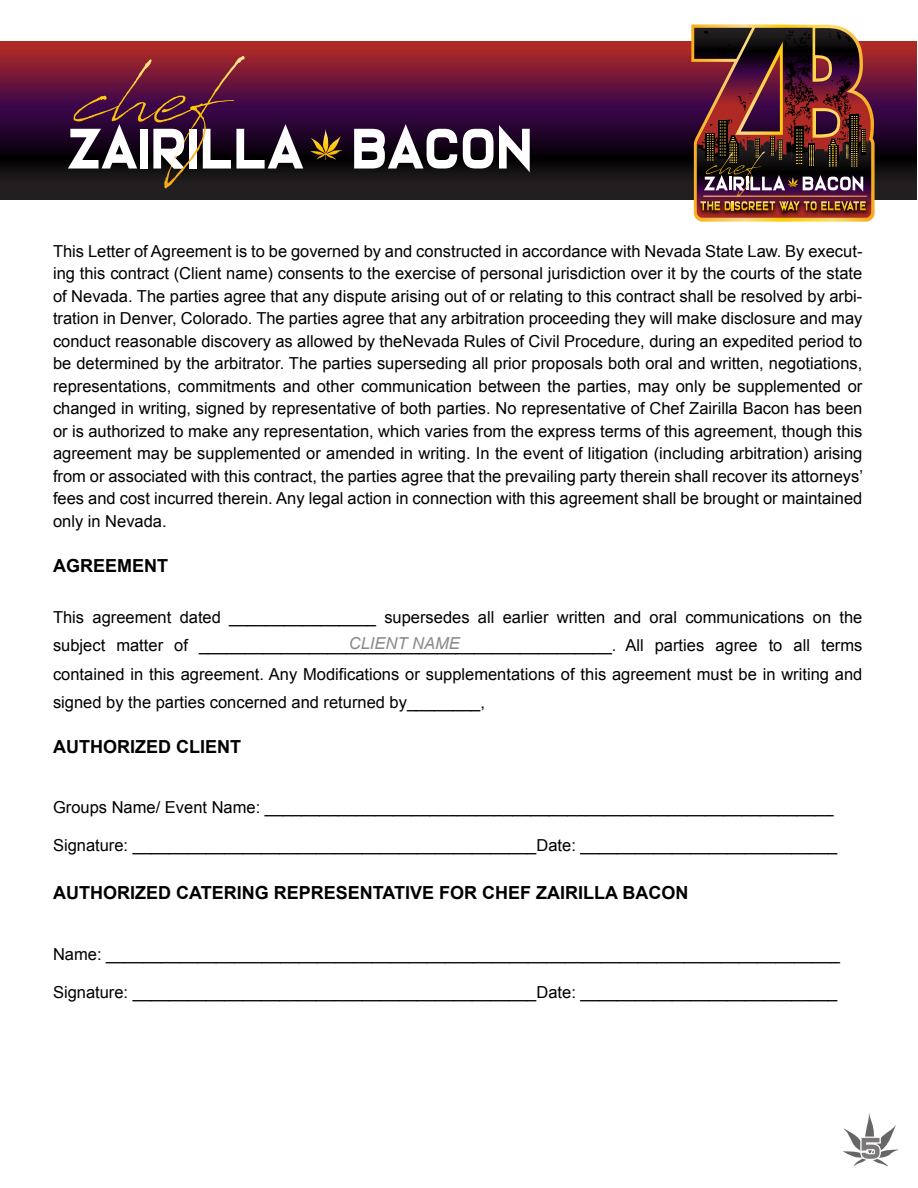
<style>
.page{position:relative;width:918px;height:1188px;background:#fff}
.page>*{position:absolute;margin:0;border:0;box-sizing:border-box;transform-origin:0 0}
.t1{font:700 18px "Arial";color:#000}
.t2{font:16.5px/22.5px "Arial";color:#000;text-align:justify}
.t3{font:italic 16.5px "Arial";color:#888a8c}
</style>
<div class="page">
<svg style="left:0;top:42px;width:917px;height:157px;background:#49142a"></svg>
<img style="left:691px;top:24px;width:184px;height:198px">
<svg style="left:354px;top:124px;width:103px;height:45px"></svg>
<svg style="left:463px;top:125px;width:67px;height:47px"></svg>
<svg style="left:310px;top:129px;width:32px;height:31px"></svg>
<svg style="left:68px;top:56px;width:235px;height:113px;background:#6e3c53"></svg>
<svg style="left:843px;top:1113px;width:55px;height:54px"></svg>
<p class="t2" style="left:53px;top:240px;width:812px">This Letter of Agreement is to be governed by and constructed in accordance with Nevada State Law. By execut&shy;ing this contract (Client name) consents to the exercise of personal jurisdiction over it by the courts of the state of Nevada. The parties agree that any dispute arising out of or relating to this contract shall be resolved by arbi&shy;tration in Denver, Colorado. The parties agree that any arbitration proceeding they will make disclosure and may conduct reasonable discovery as allowed by theNevada Rules of Civil Procedure, during an expedited period to be determined by the arbitrator. The parties superseding all prior proposals both oral and written, negotiations, representations, commitments and other communication between the parties, may only be supplemented or changed in writing, signed by representative of both parties. No representative of Chef Zairilla Bacon has been or is authorized to make any representation, which varies from the express terms of this agreement, though this agreement may be supplemented or amended in writing. In the event of litigation (including arbitration) arising from or associated with this contract, the parties agree that the prevailing party therein shall recover its attorneys’ fees and cost incurred therein. Any legal action in connection with this agreement shall be brought or maintained only in Nevada.</p>
<p class="t1" style="left:53px;top:553px;width:117px">AGREEMENT</p>
<p class="t2" style="left:53px;top:603px;width:811px;line-height:28.5px">This agreement dated ________________ supersedes all earlier written and oral communications on the subject matter of _____________________________________________. All parties agree to all terms contained in this agreement. Any Modifications or supplementations of this agreement must be in writing and signed by the parties concerned and returned by________,</p>
<p class="t1" style="left:53px;top:735px;width:189px">AUTHORIZED CLIENT</p>
<p class="t3" style="left:349px;top:632px;width:112px">CLIENT NAME</p>
<p class="t2" style="left:53px;top:796px;width:782px">Groups Name/ Event Name: ______________________________________________________________</p>
<p class="t2" style="left:53px;top:834px;width:786px">Signature: ____________________________________________Date: ____________________________</p>
<p class="t1" style="left:53px;top:880px;width:637px">AUTHORIZED CATERING REPRESENTATIVE FOR CHEF ZAIRILLA BACON</p>
<p class="t2" style="left:53px;top:943px;width:789px">Name: ________________________________________________________________________________</p>
<p class="t2" style="left:53px;top:981px;width:786px">Signature: ____________________________________________Date: ____________________________</p>
</div>
